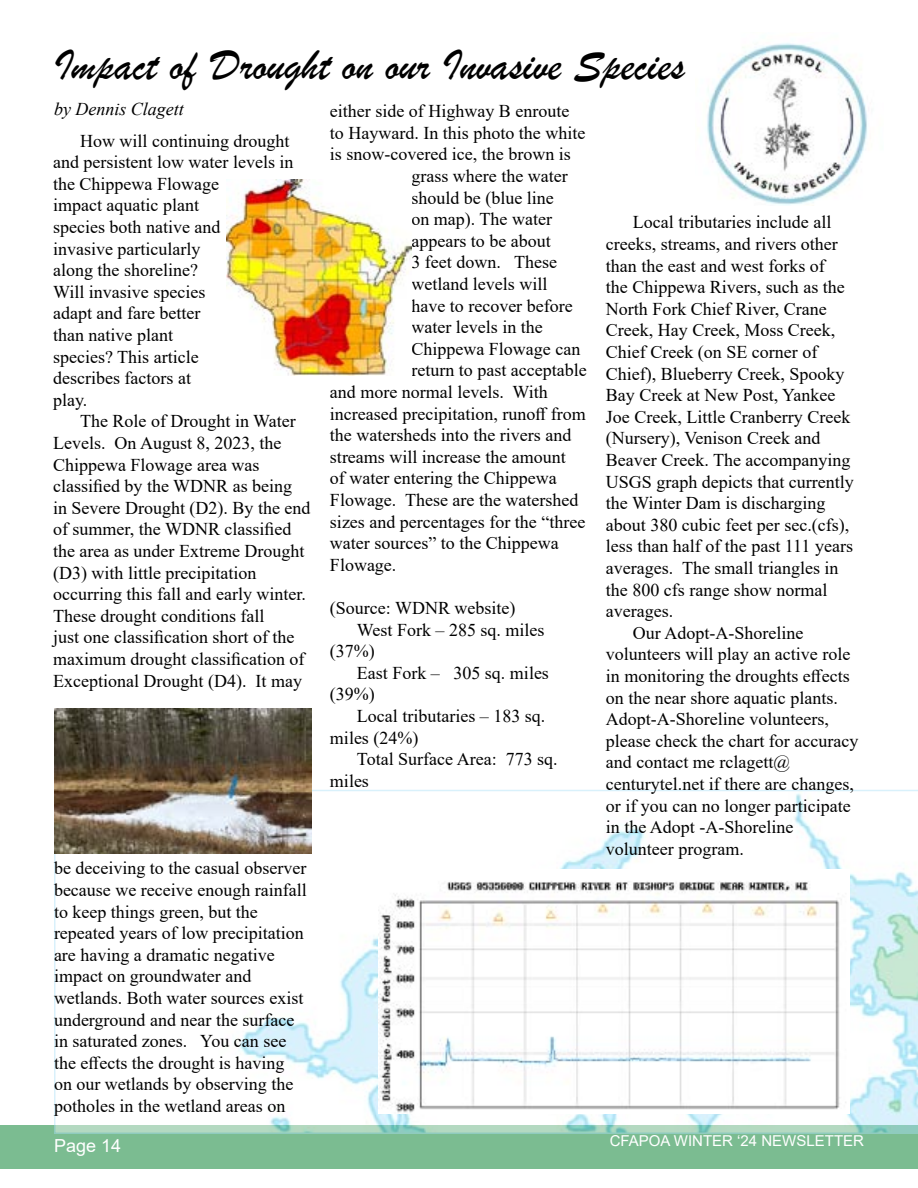
<style>
.page{position:relative;width:918px;height:1188px;background:#fff}
.page>*{position:absolute;margin:0;border:0;box-sizing:border-box;transform-origin:0 0}
.t1{font:45px "Brush Script";color:#000}
.t2{font:18px/21.6px "Times New Roman";color:#000}
.t3{font:italic 18px "Times New Roman";color:#000}
.t4{font:18px "Arial";color:#fff}
.t5{font:15px "Arial";color:#fff}
</style>
<div class="page">
<div style="left:0;top:1125px;width:918px;height:43px;background:#7bbc91"></div>
<svg style="left:54px;top:790px;width:864px;height:344px"></svg>
<img style="left:706px;top:43px;width:162px;height:163px">
<img style="left:227px;top:179px;width:184px;height:197px">
<img style="left:54px;top:708px;width:258px;height:145px">
<img style="left:379px;top:869px;width:470px;height:244px">
<h1 class="t1" style="left:54px;top:38px;width:633px">Impact of Drought on our Invasive Species</h1>
<p class="t3" style="left:54px;top:97px;width:131px">by Dennis Clagett</p>
<p class="t2" style="left:53px;top:129px;width:242px;text-indent:27px">How will continuing drought and persistent low water levels in the Chippewa Flowage<br>impact aquatic plant<br>species both native and<br>invasive particularly<br>along the shoreline?<br>Will invasive species<br>adapt and fare better<br>than native plant<br>species? This article<br>describes factors at<br>play.</p>
<p class="t2" style="left:53px;top:410px;width:259px;text-indent:27px">The Role of Drought in Water<br>Levels. On August 8, 2023, the<br>Chippewa Flowage area was classified by the WDNR as being in Severe Drought (D2). By the end of summer, the WDNR classified the area as under Extreme Drought (D3) with little precipitation occurring this fall and early winter.<br>These drought conditions fall<br>just one classification short of the maximum drought classification of<br>Exceptional Drought (D4). It may</p>
<p class="t2" style="left:330px;top:100px;width:241px">either side of Highway B enroute</p>
<p class="t2" style="left:330px;top:121px;width:257px">to Hayward. In this photo the white</p>
<p class="t2" style="left:330px;top:143px;width:242px">is snow-covered ice, the brown is</p>
<p class="t2" style="left:411px;top:165px;width:158px">grass where the water</p>
<p class="t2" style="left:411px;top:186px;width:144px">should be (blue line</p>
<p class="t2" style="left:411px;top:208px;width:142px">on map). The water</p>
<p class="t2" style="left:411px;top:229px;width:141px">appears to be about</p>
<p class="t2" style="left:411px;top:251px;width:147px">3 feet down. These</p>
<p class="t2" style="left:411px;top:273px;width:137px">wetland levels will</p>
<p class="t2" style="left:411px;top:294px;width:163px">have to recover before</p>
<p class="t2" style="left:411px;top:316px;width:133px">water levels in the</p>
<p class="t2" style="left:411px;top:337px;width:170px">Chippewa Flowage can</p>
<p class="t2" style="left:411px;top:359px;width:177px">return to past acceptable</p>
<p class="t2" style="left:330px;top:381px;width:219px">and more normal levels. With</p>
<p class="t2" style="left:330px;top:402px;width:257px">increased precipitation, runoff from</p>
<p class="t2" style="left:330px;top:424px;width:243px">the watersheds into the rivers and</p>
<p class="t2" style="left:330px;top:445px;width:237px">streams will increase the amount</p>
<p class="t2" style="left:330px;top:467px;width:228px">of water entering the Chippewa</p>
<p class="t2" style="left:330px;top:489px;width:250px">Flowage. These are the watershed</p>
<p class="t2" style="left:330px;top:510px;width:257px">sizes and percentages for the “three</p>
<p class="t2" style="left:330px;top:532px;width:230px">water sources” to the Chippewa</p>
<p class="t2" style="left:330px;top:553px;width:68px">Flowage.</p>
<p class="t2" style="left:330px;top:597px;width:187px">(Source: WDNR website)</p>
<p class="t2" style="left:357px;top:618px;width:189px">West Fork – 285 sq. miles</p>
<p class="t2" style="left:330px;top:640px;width:46px">(37%)</p>
<p class="t2" style="left:357px;top:661px;width:194px">East Fork – 305 sq. miles</p>
<p class="t2" style="left:330px;top:683px;width:46px">(39%)</p>
<p class="t2" style="left:357px;top:705px;width:190px">Local tributaries – 183 sq.</p>
<p class="t2" style="left:330px;top:726px;width:90px">miles (24%)</p>
<p class="t2" style="left:357px;top:748px;width:202px">Total Surface Area: 773 sq.</p>
<p class="t2" style="left:330px;top:769px;width:41px">miles</p>
<p class="t2" style="left:633px;top:211px;width:200px">Local tributaries include all</p>
<p class="t2" style="left:606px;top:233px;width:233px">creeks, streams, and rivers other</p>
<p class="t2" style="left:606px;top:254px;width:220px">than the east and west forks of</p>
<p class="t2" style="left:606px;top:276px;width:240px">the Chippewa Rivers, such as the</p>
<p class="t2" style="left:606px;top:297px;width:222px">North Fork Chief River, Crane</p>
<p class="t2" style="left:606px;top:319px;width:231px">Creek, Hay Creek, Moss Creek,</p>
<p class="t2" style="left:606px;top:341px;width:213px">Chief Creek (on SE corner of</p>
<p class="t2" style="left:606px;top:362px;width:240px">Chief), Blueberry Creek, Spooky</p>
<p class="t2" style="left:606px;top:384px;width:231px">Bay Creek at New Post, Yankee</p>
<p class="t2" style="left:606px;top:405px;width:246px">Joe Creek, Little Cranberry Creek</p>
<p class="t2" style="left:606px;top:427px;width:216px">(Nursery), Venison Creek and</p>
<p class="t2" style="left:606px;top:449px;width:246px">Beaver Creek. The accompanying</p>
<p class="t2" style="left:606px;top:470px;width:249px">USGS graph depicts that currently</p>
<p class="t2" style="left:606px;top:492px;width:221px">the Winter Dam is discharging</p>
<p class="t2" style="left:606px;top:513px;width:245px">about 380 cubic feet per sec.(cfs),</p>
<p class="t2" style="left:606px;top:535px;width:249px">less than half of the past 111 years</p>
<p class="t2" style="left:606px;top:557px;width:234px">averages. The small triangles in</p>
<p class="t2" style="left:606px;top:578px;width:223px">the 800 cfs range show normal</p>
<p class="t2" style="left:606px;top:600px;width:69px">averages.</p>
<p class="t2" style="left:633px;top:621px;width:172px">Our Adopt-A-Shoreline</p>
<p class="t2" style="left:606px;top:643px;width:246px">volunteers will play an active role</p>
<p class="t2" style="left:606px;top:665px;width:245px">in monitoring the droughts effects</p>
<p class="t2" style="left:606px;top:686px;width:233px">on the near shore aquatic plants.</p>
<p class="t2" style="left:606px;top:708px;width:224px">Adopt-A-Shoreline volunteers,</p>
<p class="t2" style="left:606px;top:729px;width:254px">please check the chart for accuracy</p>
<p class="t2" style="left:606px;top:751px;width:186px">and contact me rclagett@</p>
<p class="t2" style="left:606px;top:773px;width:249px">centurytel.net if there are changes,</p>
<p class="t2" style="left:606px;top:794px;width:246px">or if you can no longer participate</p>
<p class="t2" style="left:606px;top:816px;width:189px">in the Adopt -A-Shoreline</p>
<p class="t2" style="left:606px;top:837px;width:139px">volunteer program.</p>
<p class="t2" style="left:54px;top:857px;width:254px">be deceiving to the casual observer because we receive enough rainfall to keep things green, but the repeated years of low precipitation are having a dramatic negative impact on groundwater and wetlands. Both water sources exist underground and near the surface in saturated zones. You can see the effects the drought is having<br>on our wetlands by observing the potholes in the wetland areas on</p>
<p class="t4" style="left:54px;top:1133px;width:69px">Page 14</p>
<p class="t5" style="left:610px;top:1131px;width:256px">CFAPOA WINTER ‘24 NEWSLETTER</p>
</div>
